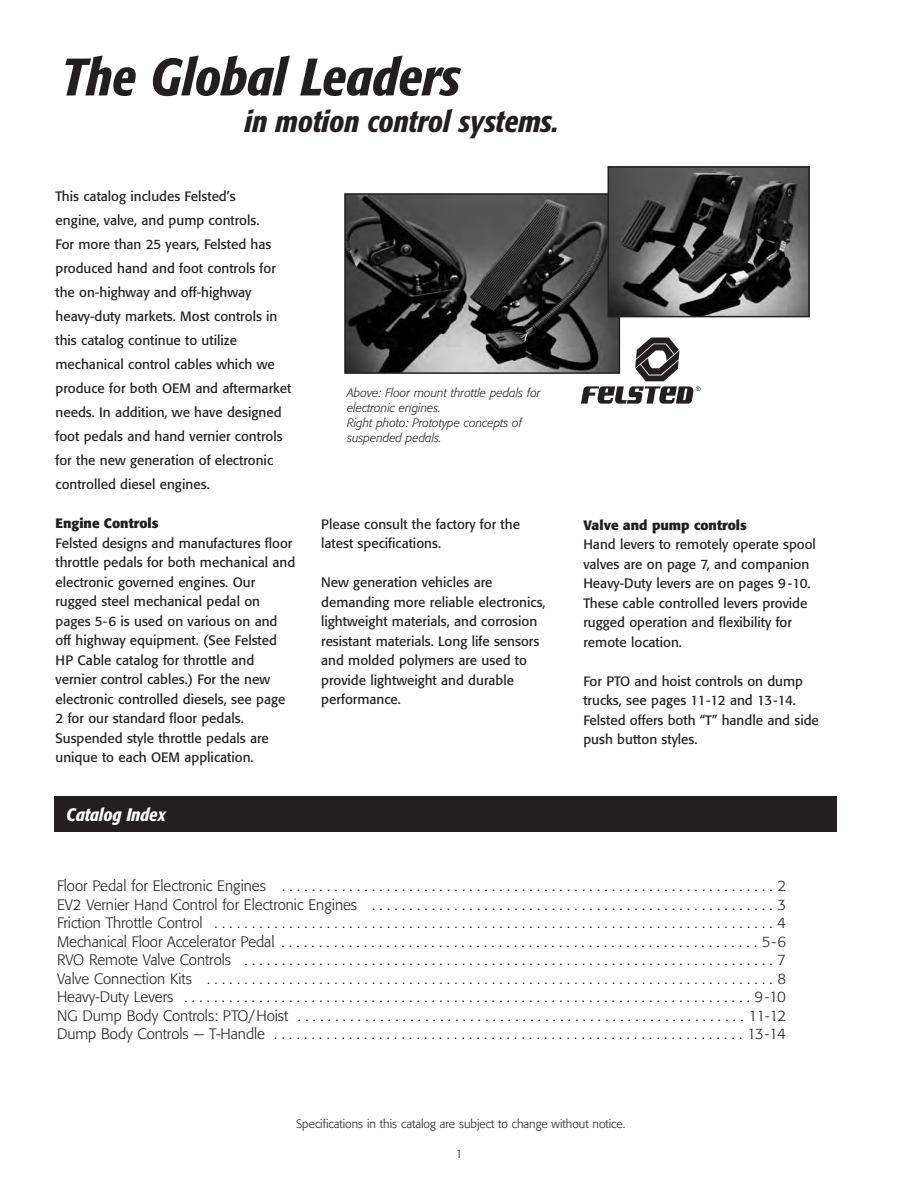
<style>
.page{position:relative;width:918px;height:1188px;background:#fff}
.page>*{position:absolute;margin:0;border:0;box-sizing:border-box;transform-origin:0 0}
.t1{font:italic 500 condensed 52.2px "Formata";color:#231f20}
.t2{font:italic 500 condensed 30px "Formata";color:#231f20}
.t3{font:italic 500 condensed 18px "Formata";color:#fff}
.t4{font:300 15px/18.6px "Formata";color:#231f20;text-align:justify}
.t5{font:13.5px/19.5px "Formata";color:#231f20}
.t6{font:700 13.5px "Formata";color:#231f20}
.t7{font:italic 300 12px/15px "Formata";color:#231f20}
.t8{font:300 12px "Formata";color:#231f20}
</style>
<div class="page">
<svg style="left:581px;top:338px;width:119px;height:66px"></svg>
<img style="left:347px;top:196px;width:270px;height:175px">
<div style="left:344px;top:193px;width:276px;height:181px;border:2px solid #231f20"></div>
<img style="left:611px;top:169px;width:196px;height:145px">
<div style="left:608px;top:166px;width:202px;height:151px;border:2px solid #231f20"></div>
<div style="left:54px;top:797px;width:783px;height:35px;background:#231f20"></div>
<h1 class="t1" style="left:61px;top:56px;width:401px">The Global Leaders</h1>
<h2 class="t2" style="left:245px;top:110px;width:316px">in motion control systems.</h2>
<p class="t5" style="left:56px;top:186px;width:237px;line-height:24px">This catalog includes Felsted’s<br>engine, valve, and pump controls.<br>For more than 25 years, Felsted has produced hand and foot controls for the on-highway and off-highway heavy-duty markets. Most controls in this catalog continue to utilize mechanical control cables which we produce for both OEM and aftermarket needs. In addition, we have designed foot pedals and hand vernier controls for the new generation of electronic controlled diesel engines.</p>
<p class="t6" style="left:56px;top:518px;width:105px">Engine Controls</p>
<p class="t5" style="left:56px;top:534px;width:241px">Felsted designs and manufactures floor throttle pedals for both mechanical and electronic governed engines. Our rugged steel mechanical pedal on pages 5-6 is used on various on and off highway equipment. (See Felsted HP Cable catalog for throttle and vernier control cables.) For the new electronic controlled diesels, see page 2 for our standard floor pedals.<br>Suspended style throttle pedals are unique to each OEM application.</p>
<h3 class="t3" style="left:66px;top:807px;width:101px">Catalog Index</h3>
<p class="t7" style="left:347px;top:387px;width:195px">Above: Floor mount throttle pedals for electronic engines.<br>Right photo: Prototype concepts of suspended pedals.</p>
<p class="t5" style="left:321px;top:515px;width:200px">Please consult the factory for the latest specifications.</p>
<p class="t5" style="left:321px;top:574px;width:226px">New generation vehicles are demanding more reliable electronics, lightweight materials, and corrosion resistant materials. Long life sensors and molded polymers are used to provide lightweight and durable performance.</p>
<p class="t6" style="left:583px;top:519px;width:165px">Valve and pump controls</p>
<p class="t5" style="left:583px;top:536px;width:234px">Hand levers to remotely operate spool valves are on page 7, and companion Heavy-Duty levers are on pages 9 -10.<br>These cable controlled levers provide rugged operation and flexibility for remote location.</p>
<p class="t5" style="left:583px;top:672px;width:237px">For PTO and hoist controls on dump trucks, see pages 11-12 and 13-14.<br>Felsted offers both “T” handle and side push button styles.</p>
<p class="t4" style="left:57px;top:878px;width:731px">Floor Pedal for Electronic Engines . . . . . . . . . . . . . . . . . . . . . . . . . . . . . . . . . . . . . . . . . . . . . . . . . . . . . . . . . . . . . . . . . . 2<br>EV2 Vernier Hand Control for Electronic Engines . . . . . . . . . . . . . . . . . . . . . . . . . . . . . . . . . . . . . . . . . . . . . . . . . . . . . . 3<br>Friction Throttle Control . . . . . . . . . . . . . . . . . . . . . . . . . . . . . . . . . . . . . . . . . . . . . . . . . . . . . . . . . . . . . . . . . . . . . . . . . . . 4<br>Mechanical Floor Accelerator Pedal . . . . . . . . . . . . . . . . . . . . . . . . . . . . . . . . . . . . . . . . . . . . . . . . . . . . . . . . . . . . . . . . 5-6<br>RVO Remote Valve Controls . . . . . . . . . . . . . . . . . . . . . . . . . . . . . . . . . . . . . . . . . . . . . . . . . . . . . . . . . . . . . . . . . . . . . . . 7<br>Valve Connection Kits . . . . . . . . . . . . . . . . . . . . . . . . . . . . . . . . . . . . . . . . . . . . . . . . . . . . . . . . . . . . . . . . . . . . . . . . . . . . 8<br>Heavy-Duty Levers . . . . . . . . . . . . . . . . . . . . . . . . . . . . . . . . . . . . . . . . . . . . . . . . . . . . . . . . . . . . . . . . . . . . . . . . . . . . 9-10<br>NG Dump Body Controls: PTO/Hoist . . . . . . . . . . . . . . . . . . . . . . . . . . . . . . . . . . . . . . . . . . . . . . . . . . . . . . . . . . . . 11-12<br>Dump Body Controls — T-Handle . . . . . . . . . . . . . . . . . . . . . . . . . . . . . . . . . . . . . . . . . . . . . . . . . . . . . . . . . . . . . . . 13-14</p>
<p class="t8" style="left:296px;top:1119px;width:331px">Specifications in this catalog are subject to change without notice.</p>
<p class="t8" style="left:456px;top:1149px;width:8px">1</p>
</div>
